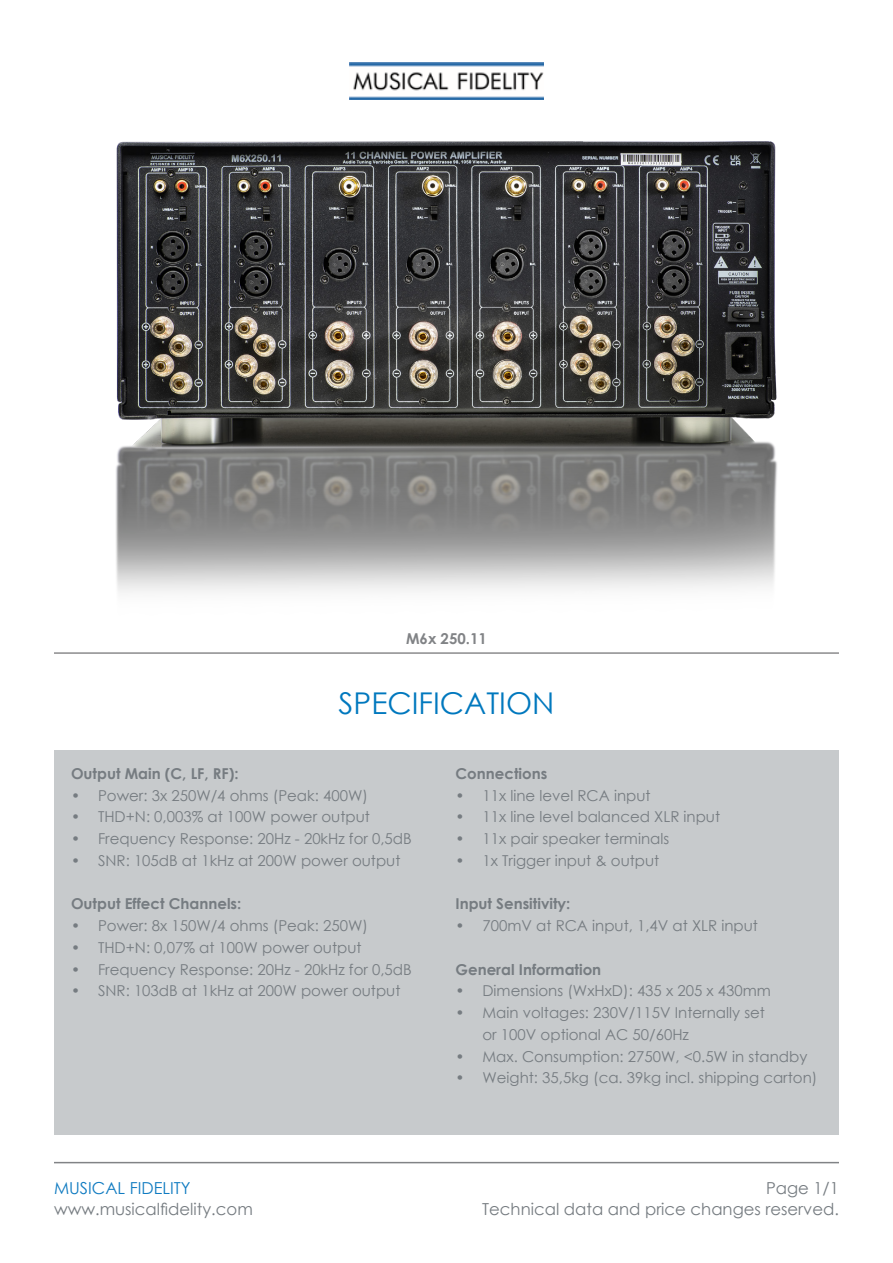
<style>
.page{position:relative;width:893px;height:1263px;background:#fff}
.page>*{position:absolute;margin:0;border:0;box-sizing:border-box;transform-origin:0 0}
.t1{font:30px "Century Gothic";color:#0078be}
.t2{font:16.5px/21px "Century Gothic";color:#767c81;text-align:right}
.t3{font:16.5px "Century Gothic";color:#107bc1}
.t4{font:15px/21.8px "Century Gothic";color:#767c81}
.t5{font:700 15px "Century Gothic";color:#767c81}
.t6{font:700 15px "Century Gothic";color:#818386}
</style>
<div class="page">
<hr style="left:54px;top:1162px;width:785px;height:1px;background:#818386">
<img style="left:350px;top:63px;width:193px;height:37px">
<div style="left:54px;top:750px;width:785px;height:385px;background:#c7cacc"></div>
<hr style="left:54px;top:652px;width:785px;height:2px;background:#8c8b8d">
<img style="left:114px;top:142px;width:665px;height:512px">
<p class="t6" style="left:406px;top:628px;width:82px">M6x 250.11</p>
<p class="t1" style="left:339px;top:682px;width:217px">SPECIFICATION</p>
<p class="t5" style="left:71px;top:762px;width:169px">Output Main (C, LF, RF):</p>
<p class="t4" style="left:71px;top:784px;width:298px">• Power: 3x 250W/4 ohms (Peak: 400W)</p>
<p class="t4" style="left:71px;top:806px;width:300px">• THD+N: 0,003% at 100W power output</p>
<p class="t4" style="left:71px;top:827px;width:342px">• Frequency Response: 20Hz - 20kHz for 0,5dB</p>
<p class="t4" style="left:71px;top:849px;width:331px">• SNR: 105dB at 1kHz at 200W power output</p>
<p class="t5" style="left:71px;top:892px;width:172px">Output Effect Channels:</p>
<p class="t4" style="left:71px;top:914px;width:298px">• Power: 8x 150W/4 ohms (Peak: 250W)</p>
<p class="t4" style="left:71px;top:936px;width:292px">• THD+N: 0,07% at 100W power output</p>
<p class="t4" style="left:71px;top:958px;width:342px">• Frequency Response: 20Hz - 20kHz for 0,5dB</p>
<p class="t4" style="left:71px;top:980px;width:331px">• SNR: 103dB at 1kHz at 200W power output</p>
<p class="t3" style="left:54px;top:1176px;width:138px">MUSICAL FIDELITY</p>
<p class="t2" style="left:54px;top:1198px;width:200px">www.musicalfidelity.com</p>
<p class="t5" style="left:455px;top:762px;width:93px">Connections</p>
<p class="t4" style="left:455px;top:784px;width:197px">• 11x line level RCA input</p>
<p class="t4" style="left:455px;top:806px;width:266px">• 11x line level balanced XLR input</p>
<p class="t4" style="left:455px;top:827px;width:215px">• 11x pair speaker terminals</p>
<p class="t4" style="left:455px;top:849px;width:205px">• 1x Trigger input &amp; output</p>
<p class="t5" style="left:455px;top:892px;width:116px">Input Sensitivity:</p>
<p class="t4" style="left:455px;top:914px;width:304px">• 700mV at RCA input, 1,4V at XLR input</p>
<p class="t5" style="left:455px;top:958px;width:147px">General Information</p>
<p class="t4" style="left:455px;top:980px;width:317px">• Dimensions (WxHxD): 435 x 205 x 430mm</p>
<p class="t4" style="left:482px;top:1001px;width:284px;text-indent:-27px">• Main voltages: 230V/115V Internally set or 100V optional AC 50/60Hz</p>
<p class="t4" style="left:455px;top:1045px;width:353px">• Max. Consumption: 2750W, &lt;0.5W in standby</p>
<p class="t4" style="left:455px;top:1067px;width:363px">• Weight: 35,5kg (ca. 39kg incl. shipping carton)</p>
<p class="t2" style="left:482px;top:1177px;width:358px">Page 1/1<br>Technical data and price changes reserved.</p>
</div>
